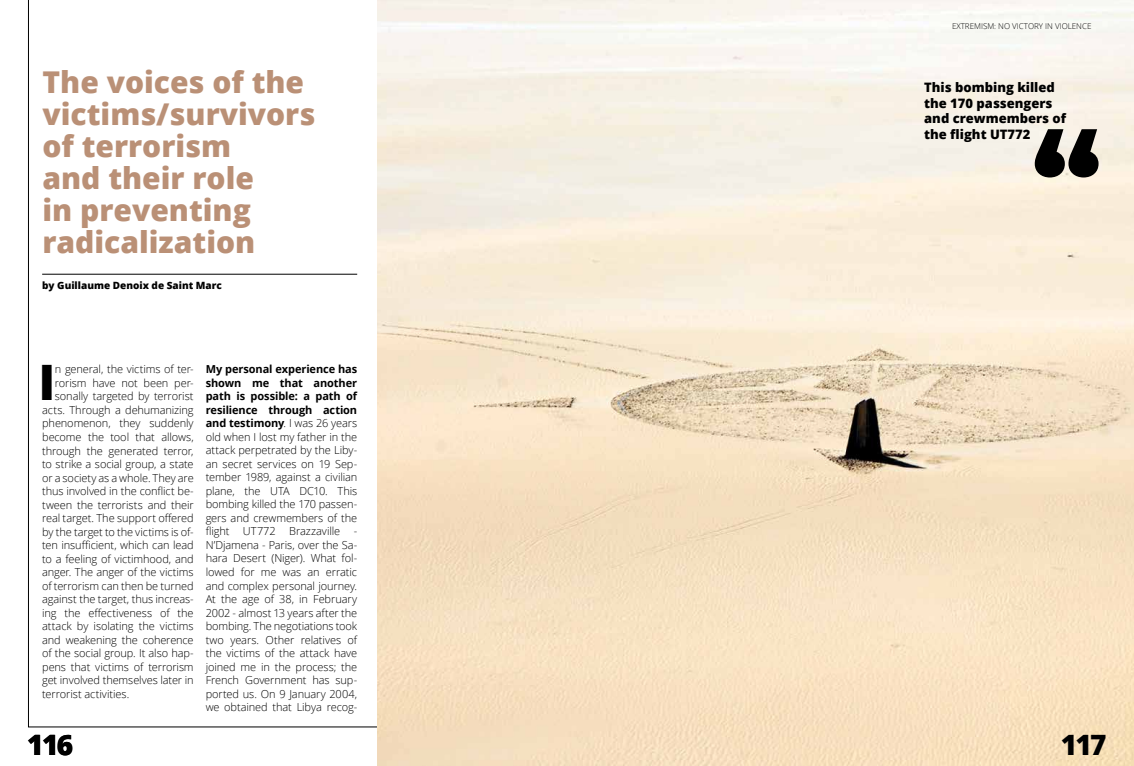
<style>
.page{position:relative;width:1134px;height:766px;background:#fff}
.page>*{position:absolute;margin:0;border:0;box-sizing:border-box;transform-origin:0 0}
.t1{font:800 48.8px "Open Sans";color:#000}
.t2{font:800 30px/32px "Open Sans";color:#ba9076}
.t3{font:800 28px "Open Sans";letter-spacing:-.055em;color:#000}
.t4{font:800 13px/15.6px "Open Sans";color:#000}
.t5{font:300 11px/13.5px "Open Sans";letter-spacing:-.01em;color:#000;text-align:justify}
.t6{font:800 10px "Open Sans";color:#000}
.t7{font:300 8px "Open Sans";color:#000}
.s1{font-weight:700}
</style>
<div class="page">
<img style="left:377px;top:0;width:757px;height:765px">
<svg style="left:1035px;top:129px;width:63px;height:48px;background:#4e4c49"></svg>
<hr style="left:42px;top:274px;width:315px;height:1px;background:#000">
<h2 class="t2" style="left:43px;top:64px;width:274px">The voices of the victims/survivors of terrorism<br>and their role<br>in preventing radicalization</h2>
<p class="t6" style="left:42px;top:277px;width:181px">by Guillaume Denoix de Saint Marc</p>
<h1 class="t1" style="left:38px;top:345px;width:18px">I</h1>
<p class="t5" style="left:55px;top:362px;width:140px">n general, the victims of ter-</p>
<p class="t5" style="left:55px;top:376px;width:140px">rorism have not been per-</p>
<p class="t5" style="left:55px;top:389px;width:140px">sonally targeted by terrorist</p>
<p class="t5" style="left:42px;top:403px;width:153px">acts. Through a dehumanizing</p>
<p class="t5" style="left:42px;top:416px;width:153px">phenomenon, they suddenly</p>
<p class="t5" style="left:42px;top:430px;width:153px">become the tool that allows,</p>
<p class="t5" style="left:42px;top:443px;width:153px">through the generated terror,</p>
<p class="t5" style="left:42px;top:457px;width:153px">to strike a social group, a state</p>
<p class="t5" style="left:42px;top:470px;width:153px">or a society as a whole. They are</p>
<p class="t5" style="left:42px;top:484px;width:153px">thus involved in the conflict be-</p>
<p class="t5" style="left:42px;top:497px;width:153px">tween the terrorists and their</p>
<p class="t5" style="left:42px;top:511px;width:153px">real target. The support offered</p>
<p class="t5" style="left:42px;top:524px;width:153px">by the target to the victims is of-</p>
<p class="t5" style="left:42px;top:538px;width:153px">ten insufficient, which can lead</p>
<p class="t5" style="left:42px;top:551px;width:153px">to a feeling of victimhood, and</p>
<p class="t5" style="left:42px;top:565px;width:153px">anger. The anger of the victims</p>
<p class="t5" style="left:42px;top:578px;width:153px">of terrorism can then be turned</p>
<p class="t5" style="left:42px;top:592px;width:153px">against the target, thus increas-</p>
<p class="t5" style="left:42px;top:605px;width:153px">ing the effectiveness of the</p>
<p class="t5" style="left:42px;top:619px;width:153px">attack by isolating the victims</p>
<p class="t5" style="left:42px;top:632px;width:153px">and weakening the coherence</p>
<p class="t5" style="left:42px;top:646px;width:153px">of the social group. It also hap-</p>
<p class="t5" style="left:42px;top:659px;width:153px">pens that victims of terrorism</p>
<p class="t5" style="left:42px;top:673px;width:153px">get involved themselves later in</p>
<p class="t5" style="left:42px;top:686px;width:89px">terrorist activities.</p>
<h3 class="t3" style="left:27px;top:722px;width:48px">116</h3>
<p class="t5" style="left:206px;top:362px;width:153px"><span class="s1">My personal experience has shown me that another path is possible: a path of resilience through action and testimony</span>. I was 26 years old when I lost my father in the attack perpetrated by the Liby&shy;an secret services on 19 Sep&shy;tember 1989, against a civilian plane, the UTA DC10. This bombing killed the 170 passen&shy;gers and crewmembers of the flight UT772 Brazzaville - N’Djamena - Paris, over the Sa&shy;hara Desert (Niger). What fol&shy;lowed for me was an erratic and complex personal journey.<br>At the age of 38, in February 2002 - almost 13 years after the bombing. The negotiations took two years. Other relatives of the victims of the attack have joined me in the process; the French Government has sup&shy;ported us. On 9 January 2004, we obtained that Libya recog-</p>
<p class="t7" style="left:952px;top:20px;width:141px">EXTREMISM: NO VICTORY IN VIOLENCE</p>
<p class="t4" style="left:924px;top:79px;width:143px">This bombing killed the 170 passengers and crewmembers of the flight UT772</p>
<h3 class="t3" style="left:1061px;top:722px;width:48px">117</h3>
</div>
